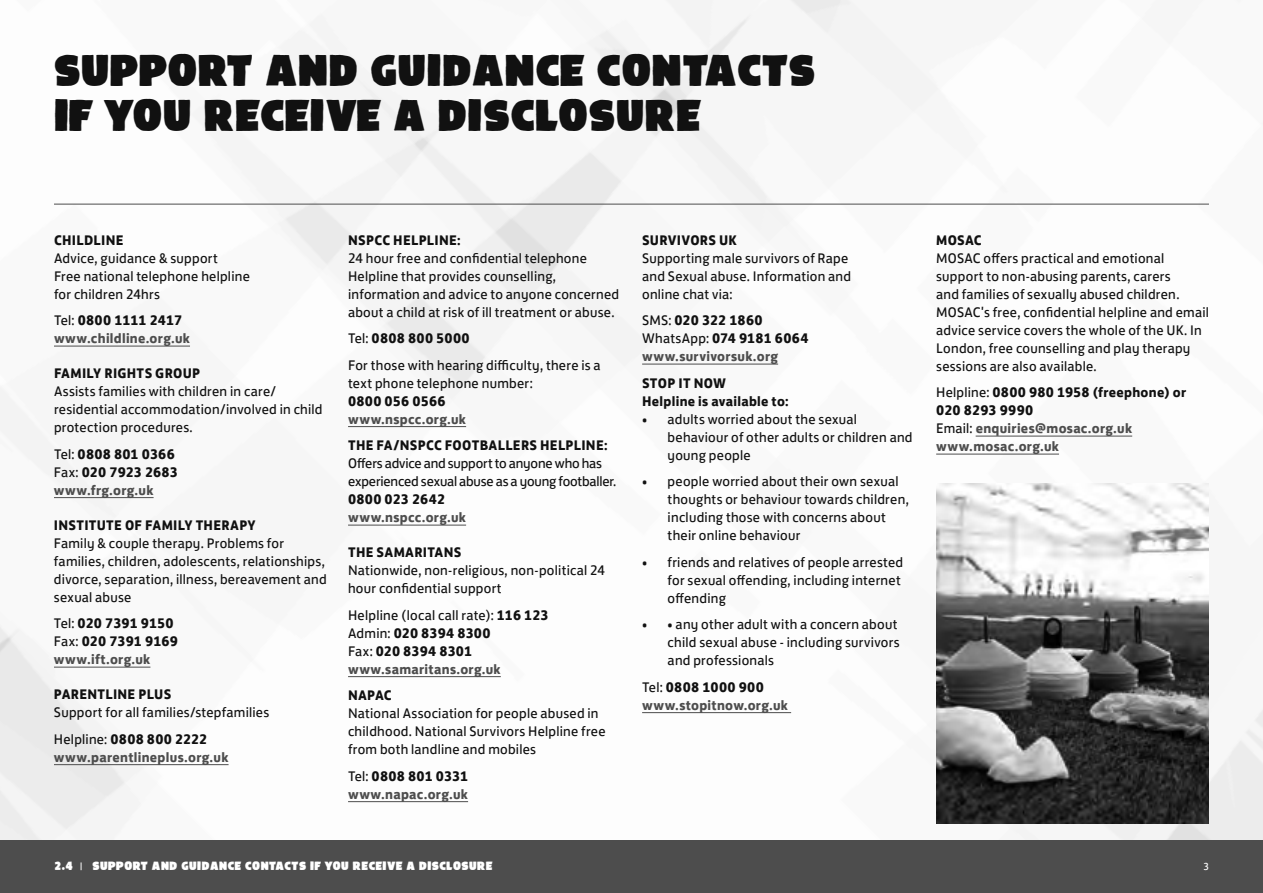
<style>
.page{position:relative;width:1263px;height:893px;background:#fff}
.page>*{position:absolute;margin:0;border:0;box-sizing:border-box;transform-origin:0 0}
.t1{font:39px/45px "FA Brush";color:#111}
.t2{font:14.25px/18px "FS Jack";letter-spacing:.02em;color:#111}
.t3{font:700 14.25px/18px "FS Jack";letter-spacing:.02em;color:#111}
.t4{font:700 14.25px/18px "FS Jack";letter-spacing:.02em;color:#4d4d4d}
.t5{font:14.25px/18px "FS Jack";letter-spacing:-.01em;color:#111}
.t6{font:10.5px "FA Brush";letter-spacing:.03em;color:#fff}
.t7{font:10.5px "FS Jack";color:#fff}
.s1{font-weight:400;color:#111}
.s2{color:#111}
.s3{font-weight:400}
.s4{color:#4d4d4d}
.s5{font-weight:700}
.s6{font-weight:700;color:#4d4d4d}
.s7{font-family:"FS Jack"}
</style>
<div class="page">
<img style="left:0;top:0;width:1263px;height:840px">
<hr style="left:54px;top:204px;width:1155px;height:1px;background:#4d4d4d">
<hr style="left:54px;top:346px;width:136px;height:1px;background:#4d4d4d">
<hr style="left:54px;top:497px;width:100px;height:1px;background:#4d4d4d">
<hr style="left:54px;top:667px;width:96px;height:1px;background:#4d4d4d">
<hr style="left:54px;top:764px;width:175px;height:1px;background:#4d4d4d">
<hr style="left:348px;top:426px;width:118px;height:1px;background:#4d4d4d">
<hr style="left:348px;top:525px;width:118px;height:1px;background:#4d4d4d">
<hr style="left:348px;top:676px;width:153px;height:1px;background:#4d4d4d">
<hr style="left:348px;top:801px;width:120px;height:1px;background:#4d4d4d">
<hr style="left:642px;top:364px;width:136px;height:1px;background:#4d4d4d">
<hr style="left:642px;top:712px;width:149px;height:1px;background:#4d4d4d">
<hr style="left:976px;top:436px;width:156px;height:1px;background:#4d4d4d">
<hr style="left:936px;top:454px;width:123px;height:1px;background:#4d4d4d">
<img style="left:936px;top:484px;width:273px;height:339px">
<div style="left:0;top:840px;width:1263px;height:53px;background:#4d4d4d"></div>
<h1 class="t1" style="left:54px;top:51px;width:763px">SUPPORT AND GUIDANCE CONTACTS<br>IF YOU RECEIVE A DISCLOSURE</h1>
<p class="t3" style="left:54px;top:230px;width:71px">CHILDLINE</p>
<p class="t2" style="left:54px;top:248px;width:197px">Advice, guidance &amp; support<br>Free national telephone helpline for children 24hrs</p>
<p class="t4" style="left:54px;top:310px;width:138px"><span class="s1">Tel:</span> <span class="s2">0800 1111 2417 </span>www.childline.org.uk</p>
<p class="t3" style="left:54px;top:363px;width:148px">FAMILY RIGHTS GROUP</p>
<p class="t2" style="left:54px;top:381px;width:270px">Assists families with children in care/ residential accommodation/involved in child protection procedures.</p>
<p class="t3" style="left:54px;top:444px;width:126px"><span class="s3">Tel:</span> 0808 801 0366<br><span class="s3">Fax:</span> 020 7923 2683 <span class="s4">www.frg.org.uk</span></p>
<p class="t3" style="left:54px;top:515px;width:203px">INSTITUTE OF FAMILY THERAPY</p>
<p class="t2" style="left:54px;top:533px;width:274px">Family &amp; couple therapy. Problems for families, children, adolescents, relationships, divorce, separation, illness, bereavement and sexual abuse</p>
<p class="t3" style="left:54px;top:613px;width:126px"><span class="s3">Tel:</span> 020 7391 9150<br><span class="s3">Fax:</span> 020 7391 9169 <span class="s4">www.ift.org.uk</span></p>
<p class="t3" style="left:54px;top:684px;width:119px">PARENTLINE PLUS</p>
<p class="t2" style="left:54px;top:698px;width:217px;line-height:26.5px">Support for all families/stepfamilies<br>Helpline: <span class="s5">0808 800 2222</span></p>
<p class="t4" style="left:54px;top:747px;width:176px">www.parentlineplus.org.uk</p>
<p class="t3" style="left:348px;top:230px;width:114px">NSPCC HELPLINE:</p>
<p class="t2" style="left:348px;top:248px;width:273px">24 hour free and confidential telephone Helpline that provides counselling, information and advice to anyone concerned about a child at risk of ill treatment or abuse.</p>
<p class="t2" style="left:348px;top:324px;width:254px;line-height:26.5px">Tel: <span class="s5">0808 800 5000<br></span>For those with hearing difficulty, there is a</p>
<p class="t2" style="left:348px;top:373px;width:186px">text phone telephone number:</p>
<p class="t3" style="left:348px;top:391px;width:99px">0800 056 0566</p>
<p class="t4" style="left:348px;top:409px;width:120px">www.nspcc.org.uk</p>
<p class="t3" style="left:348px;top:435px;width:261px">THE FA/NSPCC FOOTBALLERS HELPLINE:</p>
<p class="t5" style="left:348px;top:453px;width:270px">Offers advice and support to anyone who has experienced sexual abuse as a young footballer.</p>
<p class="t3" style="left:348px;top:489px;width:99px">0800 023 2642</p>
<p class="t4" style="left:348px;top:507px;width:120px">www.nspcc.org.uk</p>
<p class="t3" style="left:348px;top:542px;width:115px">THE SAMARITANS</p>
<p class="t2" style="left:348px;top:560px;width:258px">Nationwide, non-religious, non-political 24 hour confidential support</p>
<p class="t2" style="left:348px;top:605px;width:202px">Helpline (local call rate): <span class="s5">116 123<br></span>Admin: <span class="s5">020 8394 8300<br></span>Fax: <span class="s5">020 8394 8301 </span><span class="s6">www.samaritans.org.uk</span></p>
<p class="t3" style="left:348px;top:685px;width:45px">NAPAC</p>
<p class="t2" style="left:348px;top:703px;width:259px">National Association for people abused in childhood. National Survivors Helpline free from both landline and mobiles</p>
<p class="t4" style="left:348px;top:766px;width:122px"><span class="s1">Tel:</span> <span class="s2">0808 801 0331 </span>www.napac.org.uk</p>
<p class="t3" style="left:642px;top:230px;width:97px">SURVIVORS UK</p>
<p class="t2" style="left:642px;top:248px;width:210px">Supporting male survivors of Rape and Sexual abuse. Information and online chat via:</p>
<p class="t3" style="left:642px;top:310px;width:168px"><span class="s3">SMS:</span> 020 322 1860<br><span class="s3">WhatsApp:</span> 074 9181 6064 <span class="s4">www.survivorsuk.org</span></p>
<p class="t3" style="left:642px;top:373px;width:148px">STOP IT NOW<br>Helpline is available to:</p>
<p class="t2" style="left:668px;top:409px;width:246px;text-indent:-26px">• adults worried about the sexual behaviour of other adults or children and young people</p>
<p class="t2" style="left:668px;top:471px;width:243px;text-indent:-26px">• people worried about their own sexual thoughts or behaviour towards children, including those with concerns about their online behaviour</p>
<p class="t2" style="left:668px;top:552px;width:237px;text-indent:-26px">• friends and relatives of people arrested for sexual offending, including internet offending</p>
<p class="t2" style="left:668px;top:614px;width:234px;text-indent:-26px">• • any other adult with a concern about child sexual abuse - including survivors and professionals</p>
<p class="t4" style="left:642px;top:677px;width:147px"><span class="s1">Tel:</span> <span class="s2">0808 1000 900 </span>www.stopitnow.org.uk</p>
<p class="t3" style="left:936px;top:230px;width:47px">MOSAC</p>
<p class="t2" style="left:936px;top:248px;width:274px">MOSAC offers practical and emotional support to non-abusing parents, carers<br>and families of sexually abused children.<br>MOSAC's free, confidential helpline and email advice service covers the whole of the UK. In London, free counselling and play therapy sessions are also available.</p>
<p class="t4" style="left:936px;top:382px;width:252px"><span class="s1">Helpline:</span> <span class="s2">0800 980 1958 (freephone) or<br>020 8293 9990<br></span><span class="s1">Email:</span> enquiries@mosac.org.uk www.mosac.org.uk</p>
<p class="t6" style="left:54px;top:862px;width:440px">2.4 <span class="s7">|</span> SUPPORT AND GUIDANCE CONTACTS IF YOU RECEIVE A DISCLOSURE</p>
<p class="t7" style="left:1203px;top:858px;width:7px">3</p>
</div>
